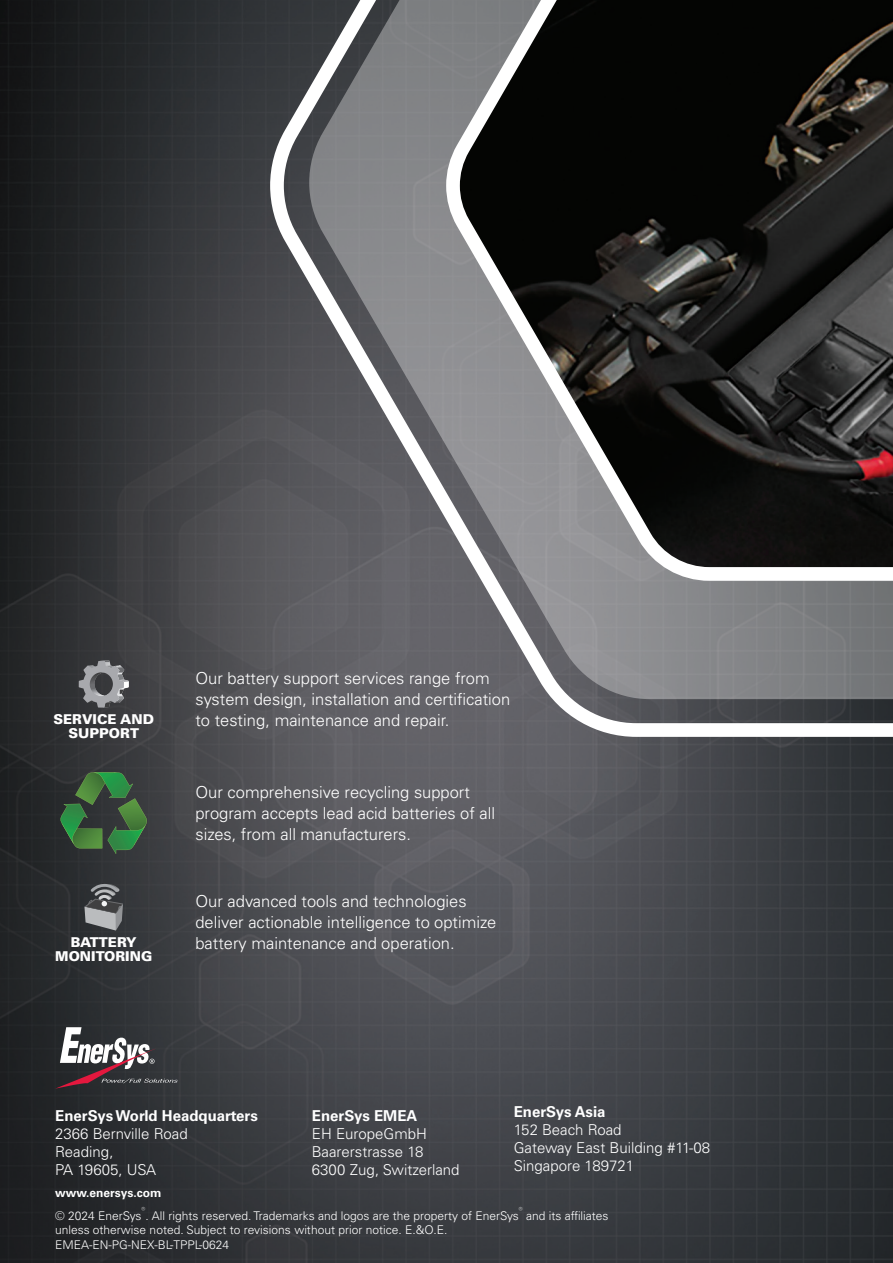
<style>
.page{position:relative;width:893px;height:1263px;background:#fff}
.page>*{position:absolute;margin:0;border:0;box-sizing:border-box;transform-origin:0 0}
.t1{font:300 16.5px/21px "Univers LT Pro 45";color:#fff}
.t2{font:300 15px/18px "Univers LT Pro 45";color:#fff}
.t3{font:700 15px "Univers LT Pro 65";color:#fff}
.t4{font:900 13.5px/14px "Univers LT Pro 75";color:#fff;text-align:center}
.t5{font:300 12px/14.4px "Univers LT Pro 45";color:#fff}
.t6{font:700 12px "Univers LT Pro 65";color:#fff}
.t7{font:300 9.6px "Univers LT Pro 45";color:#fff}
</style>
<div class="page">
<img style="left:0;top:0;width:893px;height:1263px">
<svg style="left:55px;top:1027px;width:123px;height:62px;background:#5d575b"></svg>
<svg style="left:270px;top:0;width:623px;height:737px;background:#757679"></svg>
<svg style="left:446px;top:0;width:447px;height:581px;background:#373736"></svg>
<svg style="left:60px;top:772px;width:87px;height:82px;background:#385e3c"></svg>
<svg style="left:84px;top:884px;width:39px;height:46px;background:#717375"></svg>
<svg style="left:79px;top:660px;width:50px;height:48px;background:#717275"></svg>
<p class="t4" style="left:53px;top:711px;width:102px">SERVICE AND<br>SUPPORT</p>
<p class="t1" style="left:195px;top:667px;width:316px">Our battery support services range from system design, installation and certification to testing, maintenance and repair.</p>
<p class="t1" style="left:195px;top:781px;width:301px">Our comprehensive recycling support program accepts lead acid batteries of all sizes, from all manufacturers.</p>
<p class="t1" style="left:195px;top:890px;width:302px">Our advanced tools and technologies deliver actionable intelligence to optimize</p>
<p class="t4" style="left:71px;top:934px;width:68px">BATTERY</p>
<p class="t1" style="left:195px;top:932px;width:261px">battery maintenance and operation.</p>
<p class="t4" style="left:55px;top:948px;width:99px">MONITORING</p>
<p class="t3" style="left:55px;top:1105px;width:204px">EnerSys World Headquarters</p>
<p class="t2" style="left:55px;top:1125px;width:134px">2366 Bernville Road<br>Reading,<br>PA 19605, USA</p>
<p class="t3" style="left:312px;top:1105px;width:107px">EnerSys EMEA</p>
<p class="t2" style="left:312px;top:1125px;width:149px">EH EuropeGmbH<br>Baarerstrasse 18<br>6300 Zug, Switzerland</p>
<p class="t3" style="left:514px;top:1101px;width:93px">EnerSys Asia</p>
<p class="t2" style="left:514px;top:1120px;width:198px">152 Beach Road<br>Gateway East Building #11-08<br>Singapore 189721</p>
<p class="t6" style="left:55px;top:1184px;width:108px">www.enersys.com</p>
<p class="t5" style="left:55px;top:1208px;width:465px">© 2024 EnerSys . All rights reserved. Trademarks and logos are the property of EnerSys</p>
<p class="t7" style="left:142px;top:1205px;width:5px">®</p>
<p class="t7" style="left:519px;top:1205px;width:5px">®</p>
<p class="t5" style="left:526px;top:1208px;width:84px">and its affiliates</p>
<p class="t5" style="left:55px;top:1222px;width:394px">unless otherwise noted. Subject to revisions without prior notice. E.&amp;O.E.<br>EMEA-EN-PG-NEX-BL-TPPL-0624</p>
</div>
